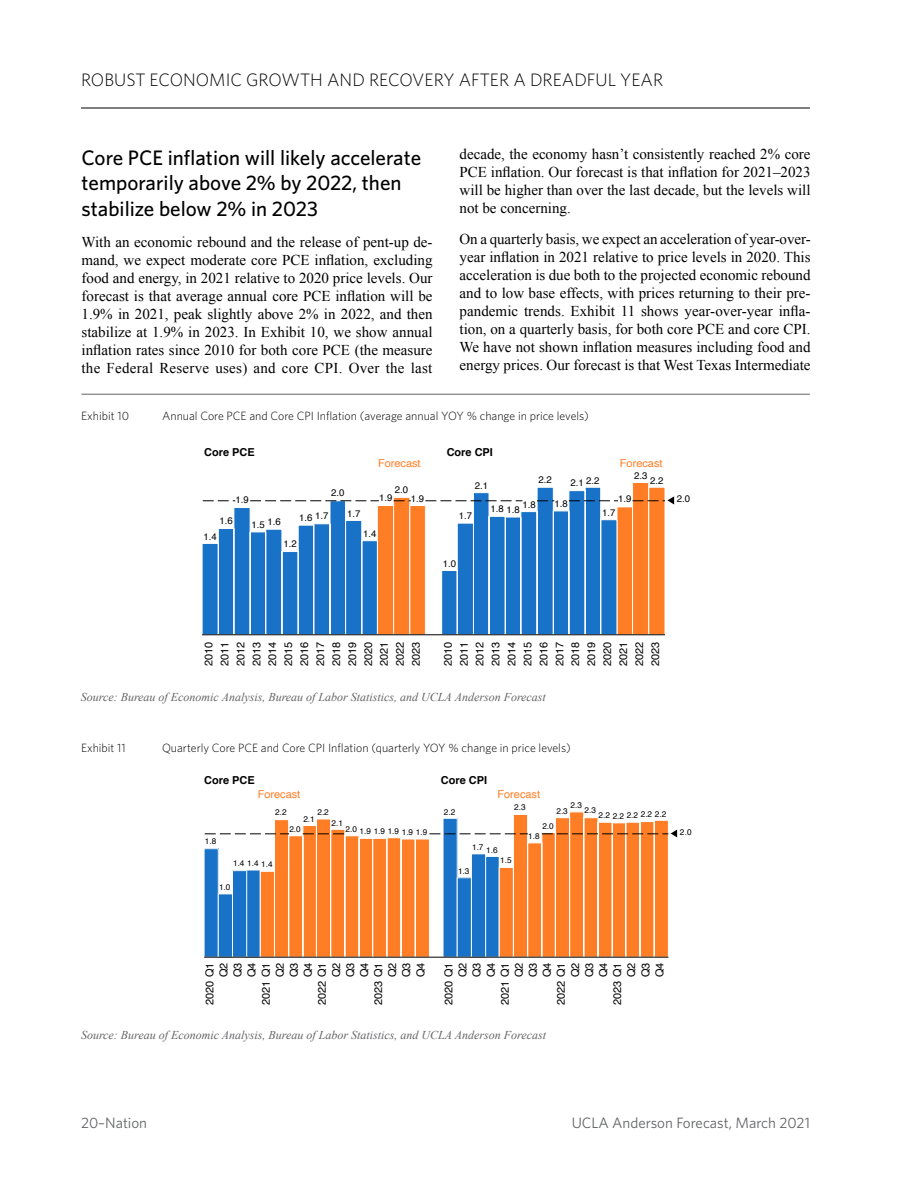
<style>
.page{position:relative;width:918px;height:1188px;background:#fff}
.page>*{position:absolute;margin:0;border:0;box-sizing:border-box;transform-origin:0 0}
.t1{font:500 21px/25.2px "Whitney";color:#000}
.t2{font:300 18px "Whitney";color:#000}
.t3{font:15px/18px "Times New Roman";color:#000;text-align:justify}
.t4{font:15px "Whitney";color:#636466}
.t5{font:italic 12px "Times New Roman";color:#636466}
.t6{font:300 12px "Whitney";color:#000}
.t7{font:10.95px/15.9px "Helvetica";color:#000;text-align:justify}
.t8{font:10.95px "Helvetica";color:#ff7e25}
.t9{font:700 10.95px "Helvetica";color:#000}
.t10{font:9.6px "Helvetica";color:#000}
.t11{font:8.25px "Helvetica";color:#000}
</style>
<div class="page">
<hr style="left:81px;top:108px;width:729px;height:1px;background:#000">
<div style="left:617px;top:507px;width:16px;height:128px;background:#ff7e25"></div>
<div style="left:633px;top:483px;width:16px;height:152px;background:#ff7e25"></div>
<div style="left:632px;top:482px;width:17px;height:153px;border:1px solid #fff"></div>
<div style="left:649px;top:487px;width:16px;height:148px;background:#ff7e25"></div>
<svg style="left:202px;top:487px;width:415px;height:148px"></svg>
<hr style="left:202px;top:635px;width:463px;height:1px;background:#000">
<svg style="left:203px;top:501px;width:32px;height:1px"></svg>
<svg style="left:250px;top:501px;width:129px;height:1px"></svg>
<svg style="left:425px;top:501px;width:97px;height:1px"></svg>
<svg style="left:537px;top:501px;width:17px;height:1px"></svg>
<svg style="left:394px;top:501px;width:17px;height:1px"></svg>
<svg style="left:569px;top:501px;width:49px;height:1px"></svg>
<svg style="left:633px;top:496px;width:41px;height:8px"></svg>
<hr style="left:81px;top:394px;width:729px;height:1px;background:#636466">
<div style="left:204px;top:849px;width:14px;height:108px;background:#1772c8"></div>
<div style="left:218px;top:894px;width:15px;height:63px;background:#1772c8"></div>
<div style="left:218px;top:894px;width:15px;height:63px;border:1px solid #fff"></div>
<div style="left:233px;top:871px;width:14px;height:86px;background:#1772c8"></div>
<div style="left:232px;top:870px;width:15px;height:87px;border:1px solid #fff"></div>
<div style="left:247px;top:870px;width:13px;height:87px;background:#1772c8"></div>
<svg style="left:260px;top:812px;width:409px;height:146px"></svg>
<hr style="left:204px;top:957px;width:464px;height:1px;background:#000">
<svg style="left:205px;top:834px;width:84px;height:1px"></svg>
<svg style="left:303px;top:834px;width:42px;height:1px"></svg>
<svg style="left:429px;top:834px;width:99px;height:1px"></svg>
<svg style="left:542px;top:830px;width:135px;height:7px"></svg>
<p class="t2" style="left:81px;top:68px;width:584px">ROBUST ECONOMIC GROWTH AND RECOVERY AFTER A DREADFUL YEAR</p>
<h1 class="t1" style="left:82px;top:145px;width:341px">Core PCE inflation will likely accelerate temporarily above 2% by 2022, then stabilize below 2% in 2023</h1>
<p class="t3" style="left:82px;top:233px;width:353px">With an economic rebound and the release of pent-up de&shy;mand, we expect moderate core PCE inflation, excluding food and energy, in 2021 relative to 2020 price levels. Our forecast is that average annual core PCE inflation will be 1.9% in 2021, peak slightly above 2% in 2022, and then stabilize at 1.9% in 2023. In Exhibit 10, we show annual inflation rates since 2010 for both core PCE (the measure the Federal Reserve uses) and core CPI. Over the last</p>
<p class="t3" style="left:460px;top:145px;width:353px">decade, the economy hasn’t consistently reached 2% core PCE inflation. Our forecast is that inflation for 2021–2023 will be higher than over the last decade, but the levels will not be concerning.</p>
<p class="t3" style="left:460px;top:230px;width:353px">On a quarterly basis, we expect an acceleration of year-over&shy;year inflation in 2021 relative to price levels in 2020. This acceleration is due both to the projected economic rebound and to low base effects, with prices returning to their pre&shy;pandemic trends. Exhibit 11 shows year-over-year infla&shy;tion, on a quarterly basis, for both core PCE and core CPI.<br>We have not shown inflation measures including food and energy prices. Our forecast is that West Texas Intermediate</p>
<p class="t6" style="left:81px;top:408px;width:49px">Exhibit 10</p>
<p class="t6" style="left:162px;top:408px;width:428px">Annual Core PCE and Core CPI Inflation (average annual YOY % change in price levels)</p>
<p class="t9" style="left:204px;top:444px;width:52px">Core PCE</p>
<p class="t9" style="left:447px;top:444px;width:48px">Core CPI</p>
<p class="t8" style="left:378px;top:455px;width:44px">Forecast</p>
<p class="t8" style="left:620px;top:455px;width:44px">Forecast</p>
<p class="t10" style="left:236px;top:492px;width:15px">1.9</p>
<p class="t10" style="left:331px;top:486px;width:15px">2.0</p>
<p class="t10" style="left:395px;top:482px;width:15px">2.0</p>
<p class="t10" style="left:379px;top:490px;width:15px">1.9</p>
<p class="t10" style="left:411px;top:491px;width:15px">1.9</p>
<p class="t10" style="left:220px;top:513px;width:15px">1.6</p>
<p class="t10" style="left:204px;top:529px;width:15px">1.4</p>
<p class="t10" style="left:251px;top:516px;width:31px">1.5 1.6</p>
<p class="t10" style="left:299px;top:510px;width:31px">1.6 1.7</p>
<p class="t10" style="left:283px;top:536px;width:15px">1.2</p>
<p class="t10" style="left:347px;top:506px;width:15px">1.7</p>
<p class="t10" style="left:363px;top:526px;width:15px">1.4</p>
<p class="t10" style="left:475px;top:478px;width:15px">2.1</p>
<p class="t10" style="left:538px;top:472px;width:15px">2.2</p>
<p class="t10" style="left:570px;top:474px;width:31px">2.1 2.2</p>
<p class="t10" style="left:634px;top:468px;width:15px">2.3</p>
<p class="t10" style="left:650px;top:473px;width:15px">2.2</p>
<p class="t10" style="left:459px;top:509px;width:15px">1.7</p>
<p class="t10" style="left:443px;top:556px;width:15px">1.0</p>
<p class="t10" style="left:523px;top:497px;width:15px">1.8</p>
<p class="t10" style="left:491px;top:502px;width:31px">1.8 1.8</p>
<p class="t10" style="left:554px;top:496px;width:15px">1.8</p>
<p class="t10" style="left:618px;top:492px;width:15px">1.9</p>
<p class="t10" style="left:602px;top:505px;width:15px">1.7</p>
<p class="t10" style="left:677px;top:492px;width:15px">2.0</p>
<p class="t7" style="left:201px;top:666px;width:26px;rotate:-90deg">2010<br>2011<br>2012<br>2013<br>2014<br>2015<br>2016<br>2017<br>2018<br>2019<br>2020<br>2021<br>2022<br>2023</p>
<p class="t7" style="left:456px;top:666px;width:26px;rotate:-90deg">2011</p>
<p class="t7" style="left:504px;top:666px;width:26px;rotate:-90deg">2014</p>
<p class="t7" style="left:536px;top:666px;width:26px;rotate:-90deg">2016<br>2017</p>
<p class="t7" style="left:584px;top:666px;width:26px;rotate:-90deg">2019<br>2020<br>2021<br>2022<br>2023</p>
<p class="t7" style="left:440px;top:666px;width:26px;rotate:-90deg">2010</p>
<p class="t7" style="left:472px;top:666px;width:26px;rotate:-90deg">2012<br>2013</p>
<p class="t7" style="left:520px;top:666px;width:26px;rotate:-90deg">2015</p>
<p class="t7" style="left:568px;top:666px;width:26px;rotate:-90deg">2018</p>
<p class="t5" style="left:81px;top:688px;width:467px">Source: Bureau of Economic Analysis, Bureau of Labor Statistics, and UCLA Anderson Forecast</p>
<p class="t6" style="left:81px;top:740px;width:46px">Exhibit 11</p>
<p class="t6" style="left:162px;top:740px;width:410px">Quarterly Core PCE and Core CPI Inflation (quarterly YOY % change in price levels)</p>
<p class="t9" style="left:204px;top:771px;width:52px">Core PCE</p>
<p class="t9" style="left:441px;top:771px;width:48px">Core CPI</p>
<p class="t8" style="left:258px;top:786px;width:44px">Forecast</p>
<p class="t8" style="left:498px;top:786px;width:44px">Forecast</p>
<p class="t11" style="left:205px;top:835px;width:13px">1.8</p>
<p class="t11" style="left:275px;top:806px;width:13px">2.2</p>
<p class="t11" style="left:317px;top:806px;width:13px">2.2</p>
<p class="t11" style="left:303px;top:813px;width:13px">2.1</p>
<p class="t11" style="left:332px;top:817px;width:13px">2.1</p>
<p class="t11" style="left:346px;top:825px;width:83px">2.0 1.9 1.9 1.9 1.9 1.9</p>
<p class="t11" style="left:289px;top:823px;width:13px">2.0</p>
<p class="t11" style="left:444px;top:806px;width:13px">2.2</p>
<p class="t11" style="left:514px;top:801px;width:13px">2.3</p>
<p class="t11" style="left:571px;top:799px;width:13px">2.3</p>
<p class="t11" style="left:585px;top:804px;width:13px">2.3</p>
<p class="t11" style="left:556px;top:805px;width:13px">2.3</p>
<p class="t11" style="left:599px;top:809px;width:69px">2.2 2.2 2.2 2.2 2.2</p>
<p class="t11" style="left:542px;top:820px;width:13px">2.0</p>
<p class="t11" style="left:528px;top:830px;width:13px">1.8</p>
<p class="t11" style="left:472px;top:842px;width:27px">1.7 1.6</p>
<p class="t11" style="left:233px;top:857px;width:41px">1.4 1.4 1.4</p>
<p class="t11" style="left:458px;top:864px;width:13px">1.3</p>
<p class="t11" style="left:500px;top:854px;width:13px">1.5</p>
<p class="t11" style="left:219px;top:881px;width:13px">1.0</p>
<p class="t11" style="left:680px;top:826px;width:13px">2.0</p>
<p class="t7" style="left:216px;top:977px;width:16px;rotate:-90deg">Q2</p>
<p class="t7" style="left:413px;top:977px;width:16px;rotate:-90deg">Q4</p>
<p class="t7" style="left:442px;top:977px;width:16px;line-height:14.1px;text-indent:-27px;rotate:-90deg">2020 Q1<br>Q2<br>Q3</p>
<p class="t7" style="left:497px;top:1005px;width:44px;rotate:-90deg">2021 Q1</p>
<p class="t7" style="left:230px;top:977px;width:16px;rotate:-90deg">Q3</p>
<p class="t7" style="left:273px;top:977px;width:16px;line-height:14.1px;rotate:-90deg">Q2<br>Q3</p>
<p class="t7" style="left:386px;top:977px;width:16px;line-height:14.1px;rotate:-90deg">Q2<br>Q3</p>
<p class="t7" style="left:568px;top:977px;width:16px;line-height:14.1px;rotate:-90deg">Q2<br>Q3<br>Q4</p>
<p class="t7" style="left:625px;top:977px;width:16px;line-height:14.1px;rotate:-90deg">Q2<br>Q3<br>Q4</p>
<p class="t7" style="left:344px;top:977px;width:16px;line-height:14.1px;rotate:-90deg">Q3<br>Q4</p>
<p class="t7" style="left:525px;top:977px;width:16px;rotate:-90deg">Q3</p>
<p class="t7" style="left:483px;top:977px;width:16px;rotate:-90deg">Q4</p>
<p class="t7" style="left:511px;top:977px;width:16px;rotate:-90deg">Q2</p>
<p class="t7" style="left:554px;top:1005px;width:44px;rotate:-90deg">2022 Q1</p>
<p class="t7" style="left:202px;top:1005px;width:44px;rotate:-90deg">2020 Q1</p>
<p class="t7" style="left:244px;top:977px;width:16px;rotate:-90deg">Q4</p>
<p class="t7" style="left:539px;top:977px;width:16px;rotate:-90deg">Q4</p>
<p class="t7" style="left:301px;top:1005px;width:44px;line-height:14.1px;text-align:right;rotate:-90deg">Q4<br>2022 Q1<br>Q2</p>
<p class="t7" style="left:371px;top:1005px;width:44px;rotate:-90deg">2023 Q1</p>
<p class="t7" style="left:258px;top:1005px;width:44px;rotate:-90deg">2021 Q1</p>
<p class="t7" style="left:610px;top:1005px;width:44px;rotate:-90deg">2023 Q1</p>
<p class="t5" style="left:81px;top:1026px;width:467px">Source: Bureau of Economic Analysis, Bureau of Labor Statistics, and UCLA Anderson Forecast</p>
<p class="t4" style="left:81px;top:1114px;width:68px">20–Nation</p>
<p class="t4" style="left:572px;top:1114px;width:240px">UCLA Anderson Forecast, March 2021</p>
</div>
